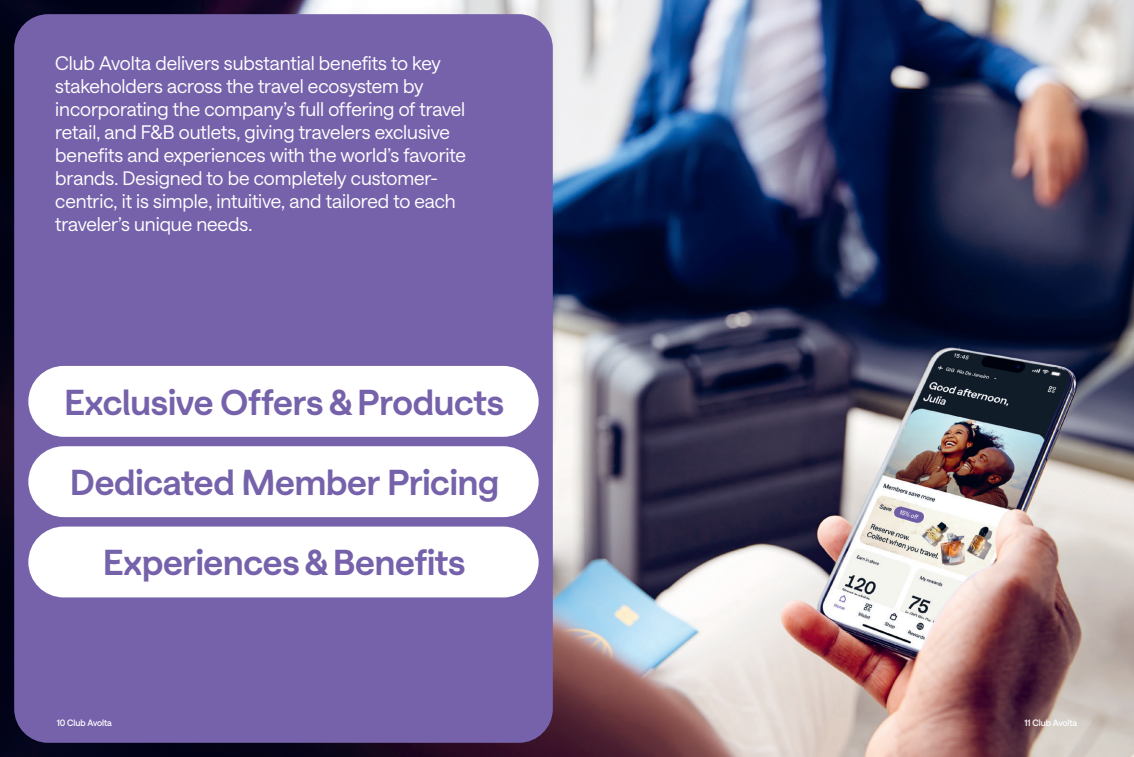
<style>
.page{position:relative;width:1134px;height:757px;background:#fff}
.page>*{position:absolute;margin:0;border:0;box-sizing:border-box;transform-origin:0 0}
.t1{font:600 35px "Avolta Display";letter-spacing:-.005em;color:#7662ab}
.t2{font:19px/23px "Saans";letter-spacing:-.005em;color:#fff}
.t3{font:500 9px "Saans";color:#fff}
</style>
<div class="page">
<img style="left:0;top:0;width:1134px;height:757px">
<div style="left:14px;top:14px;width:539px;height:729px;background:#7662ab;border-radius:34px"></div>
<div style="left:28px;top:366px;width:511px;height:71px;background:#fff;border-radius:35px"></div>
<div style="left:28px;top:446px;width:511px;height:71px;background:#fff;border-radius:35px"></div>
<div style="left:28px;top:526px;width:511px;height:71px;background:#fff;border-radius:35px"></div>
<p class="t2" style="left:55px;top:51px;width:412px">Club Avolta delivers substantial benefits to key stakeholders across the travel ecosystem by incorporating the company’s full offering of travel retail, and F&amp;B outlets, giving travelers exclusive benefits and experiences with the world’s favorite brands. Designed to be completely customer&shy;centric, it is simple, intuitive, and tailored to each traveler’s unique needs.</p>
<h1 class="t1" style="left:64px;top:377px;width:441px">Exclusive Offers &amp; Products</h1>
<h1 class="t1" style="left:70px;top:457px;width:430px">Dedicated Member Pricing</h1>
<h1 class="t1" style="left:103px;top:537px;width:364px">Experiences &amp; Benefits</h1>
<p class="t3" style="left:57px;top:716px;width:57px">10 Club Avolta</p>
<p class="t3" style="left:1024px;top:716px;width:54px">11 Club Avolta</p>
</div>
